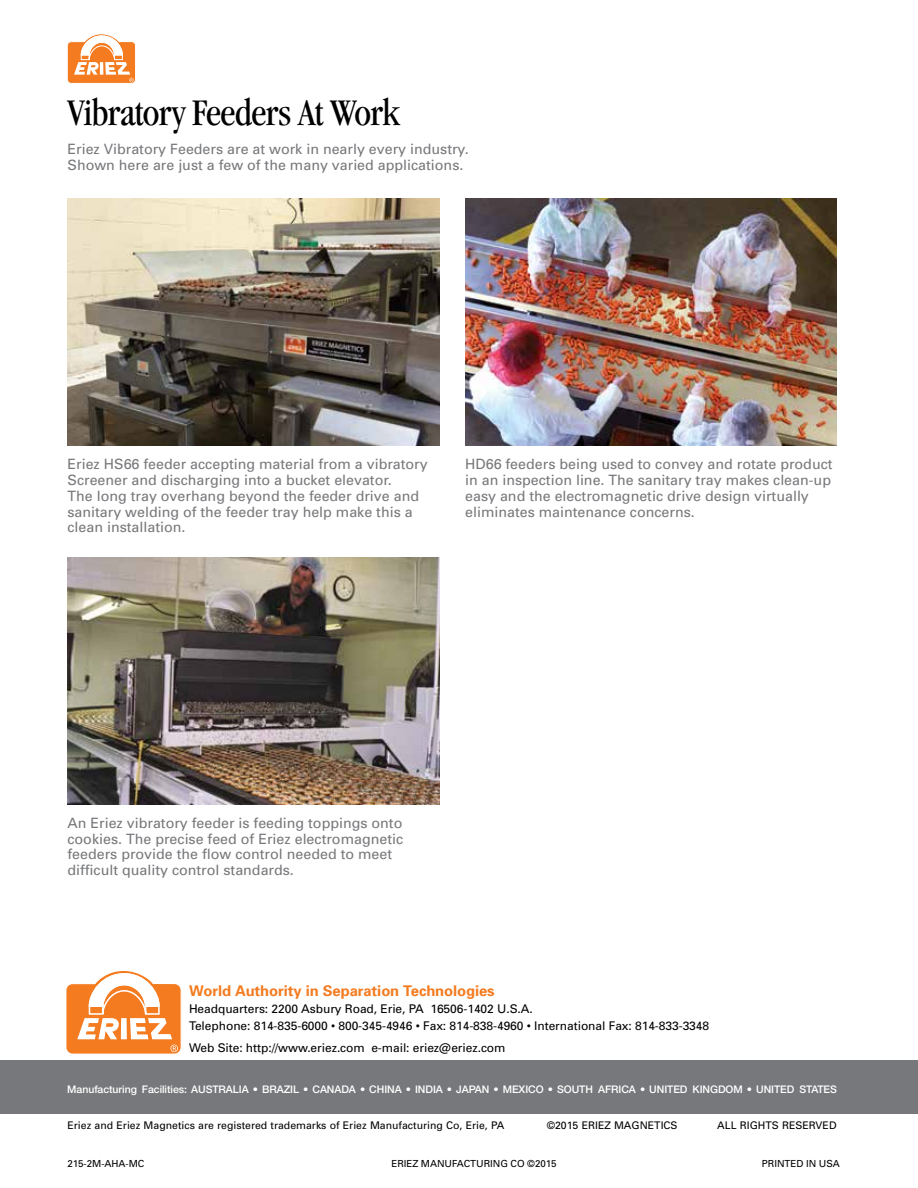
<style>
.page{position:relative;width:918px;height:1188px;background:#fff}
.page>*{position:absolute;margin:0;border:0;box-sizing:border-box;transform-origin:0 0}
.t1{font:condensed 39px "Garamond";letter-spacing:-.02em;color:#000}
.t2{font:700 14.85px "Univers";letter-spacing:-.005em;color:#f47b20}
.t3{font:14.25px/15.8px "Univers";color:#77787b}
.t4{font:12px/17.1px "Univers";letter-spacing:-.005em;color:#000}
.t5{font:500 10.5px "Helvetica Neue";letter-spacing:-.005em;color:#fff}
.t6{font:10.5px "Univers";color:#000}
.t7{font:9.75px "Univers";letter-spacing:-.005em;color:#000}
</style>
<div class="page">
<svg style="left:67px;top:33px;width:68px;height:51px"></svg>
<div style="left:0;top:1060px;width:918px;height:54px;background:#77787b"></div>
<svg style="left:66px;top:970px;width:116px;height:84px"></svg>
<img style="left:68px;top:199px;width:371px;height:247px">
<img style="left:465px;top:199px;width:372px;height:247px">
<img style="left:68px;top:557px;width:371px;height:247px">
<h1 class="t1" style="left:68px;top:91px;width:333px">Vibratory Feeders At Work</h1>
<p class="t3" style="left:68px;top:141px;width:403px">Eriez Vibratory Feeders are at work in nearly every industry.<br>Shown here are just a few of the many varied applications.</p>
<p class="t3" style="left:68px;top:456px;width:362px">Eriez HS66 feeder accepting material from a vibratory Screener and discharging into a bucket elevator.<br>The long tray overhang beyond the feeder drive and sanitary welding of the feeder tray help make this a clean installation.</p>
<p class="t3" style="left:465px;top:456px;width:369px">HD66 feeders being used to convey and rotate product in an inspection line. The sanitary tray makes clean-up easy and the electromagnetic drive design virtually eliminates maintenance concerns.</p>
<p class="t3" style="left:68px;top:815px;width:337px">An Eriez vibratory feeder is feeding toppings onto cookies. The precise feed of Eriez electromagnetic feeders provide the flow control needed to meet difficult quality control standards.</p>
<p class="t2" style="left:189px;top:981px;width:307px">World Authority in Separation Technologies</p>
<p class="t4" style="left:189px;top:1000px;width:522px">Headquarters: 2200 Asbury Road, Erie, PA 16506-1402 U.S.A.<br>Telephone: 814-835-6000 • 800-345-4946 • Fax: 814-838-4960 • International Fax: 814-833-3348</p>
<p class="t4" style="left:189px;top:1039px;width:318px">Web Site: http://www.eriez.com e-mail: eriez@eriez.com</p>
<p class="t5" style="left:67px;top:1083px;width:771px">Manufacturing Facilities: AUSTRALIA • BRAZIL • CANADA • CHINA • INDIA • JAPAN • MEXICO • SOUTH AFRICA • UNITED KINGDOM • UNITED STATES</p>
<p class="t6" style="left:67px;top:1119px;width:438px">Eriez and Eriez Magnetics are registered trademarks of Eriez Manufacturing Co, Erie, PA</p>
<p class="t6" style="left:547px;top:1119px;width:132px">©2015 ERIEZ MAGNETICS</p>
<p class="t6" style="left:717px;top:1119px;width:121px">ALL RIGHTS RESERVED</p>
<p class="t7" style="left:68px;top:1157px;width:78px">215-2M-AHA-MC</p>
<p class="t7" style="left:391px;top:1157px;width:167px">ERIEZ MANUFACTURING CO ©2015</p>
<p class="t7" style="left:762px;top:1157px;width:79px">PRINTED IN USA</p>
</div>
